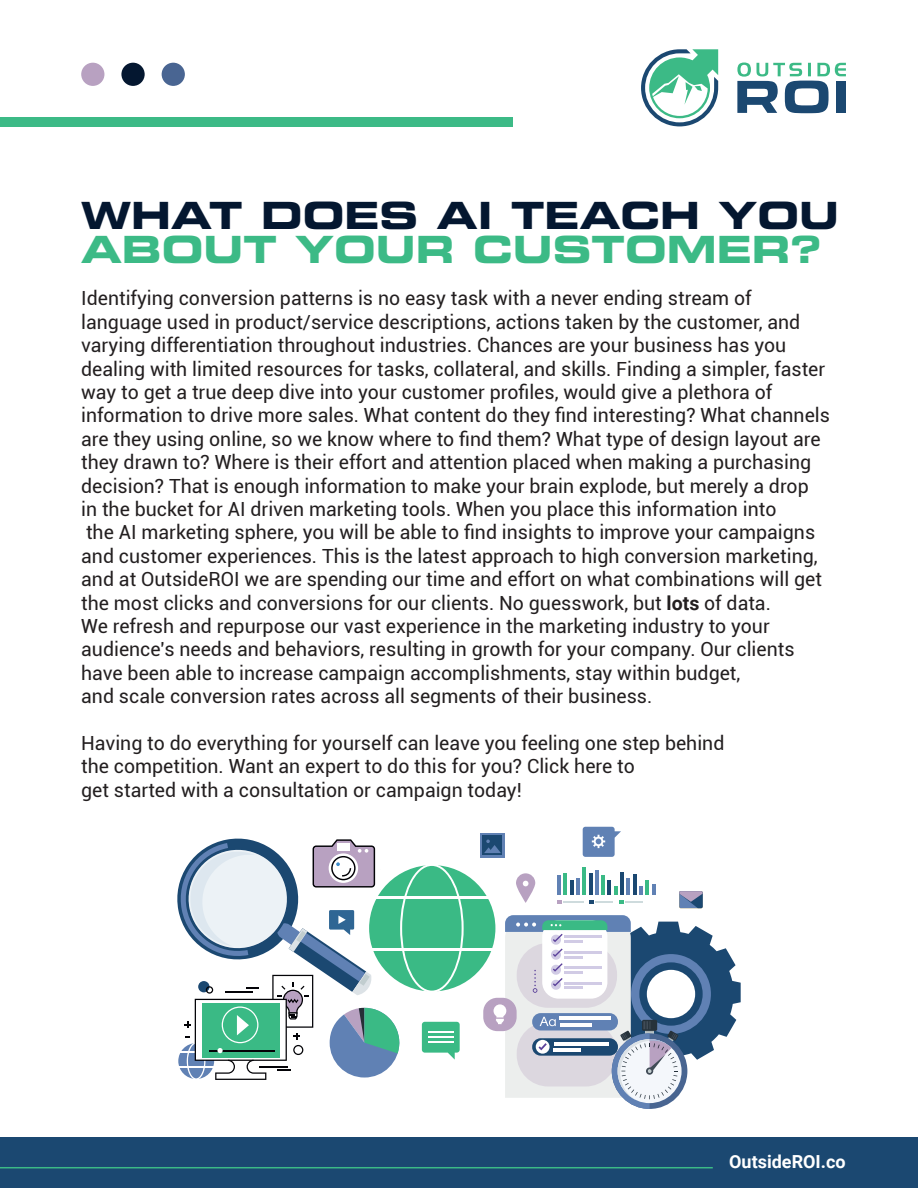
<style>
.page{position:relative;width:918px;height:1188px;background:#fff}
.page>*{position:absolute;margin:0;border:0;box-sizing:border-box;transform-origin:0 0}
.t1{font:37.5px "Eurostile LT Std Bold Ex 2";color:#041730}
.t2{font:37.5px "Eurostile LT Std Bold Ex 2";color:#3cba86}
.t3{font:19.5px/23.4px "Roboto";color:#231f20}
.t4{font:700 18px "Roboto";color:#fff}
.s1{font-weight:700}
</style>
<div class="page">
<div style="left:0;top:1138px;width:918px;height:50px;background:#1b4871"></div>
<hr style="left:0;top:1167px;width:713px;height:1px;background:#3cba86">
<div style="left:0;top:117px;width:513px;height:9px;background:#3cba86"></div>
<svg style="left:737px;top:63px;width:109px;height:50px"></svg>
<div style="left:836px;top:81px;width:10px;height:32px;background:#1b4871"></div>
<svg style="left:641px;top:49px;width:77px;height:77px"></svg>
<div style="left:81px;top:63px;width:23px;height:23px;background:#b8a1c1;border-radius:50%"></div>
<div style="left:121px;top:63px;width:24px;height:23px;background:#041730;border-radius:50%"></div>
<div style="left:162px;top:63px;width:23px;height:23px;background:#496592;border-radius:50%"></div>
<div style="left:480px;top:833px;width:25px;height:25px;background:#6081b4"></div>
<div style="left:482px;top:835px;width:20px;height:20px;background:#1b4871"></div>
<svg style="left:484px;top:840px;width:17px;height:13px"></svg>
<svg style="left:557px;top:900px;width:5px;height:4px"></svg>
<hr style="left:563px;top:901px;width:20px;height:2px;background:#cedbdd">
<svg style="left:652px;top:884px;width:3px;height:11px"></svg>
<hr style="left:646px;top:881px;width:3px;height:14px;background:#3aba85">
<hr style="left:633px;top:875px;width:3px;height:20px;background:#1b4871">
<hr style="left:627px;top:878px;width:3px;height:17px;background:#6081b4">
<hr style="left:620px;top:873px;width:4px;height:22px;background:#1b4871">
<svg style="left:589px;top:886px;width:54px;height:18px"></svg>
<hr style="left:608px;top:880px;width:3px;height:15px;background:#1b4871">
<hr style="left:602px;top:876px;width:3px;height:19px;background:#3aba85">
<hr style="left:595px;top:870px;width:4px;height:25px;background:#6081b4">
<hr style="left:589px;top:874px;width:3px;height:21px;background:#1b4871">
<hr style="left:583px;top:867px;width:3px;height:28px;background:#3aba85">
<hr style="left:576px;top:878px;width:4px;height:17px;background:#6081b4">
<hr style="left:570px;top:881px;width:3px;height:14px;background:#1b4871">
<hr style="left:564px;top:873px;width:3px;height:22px;background:#3aba85">
<hr style="left:557px;top:876px;width:4px;height:19px;background:#6081b4">
<svg style="left:583px;top:827px;width:38px;height:30px"></svg>
<svg style="left:679px;top:891px;width:24px;height:17px"></svg>
<svg style="left:516px;top:873px;width:19px;height:30px"></svg>
<div style="left:483px;top:998px;width:34px;height:33px;background:#b8a1c1;border-radius:14px"></div>
<svg style="left:494px;top:915px;width:247px;height:194px"></svg>
<div style="left:369px;top:865px;width:126px;height:126px;background:#3aba85;border-radius:50%"></div>
<hr style="left:370px;top:896px;width:130px;height:2px;background:#fff">
<hr style="left:370px;top:948px;width:130px;height:2px;background:#fff">
<svg style="left:177px;top:838px;width:287px;height:242px"></svg>
<h1 class="t1" style="left:81px;top:189px;width:759px">WHAT DOES AI TEACH YOU</h1>
<h1 class="t2" style="left:81px;top:223px;width:742px">ABOUT YOUR CUSTOMER?</h1>
<p class="t3" style="left:81px;top:286px;width:750px">Identifying conversion patterns is no easy task with a never ending stream of language used in product/service descriptions, actions taken by the customer, and varying differentiation throughout industries. Chances are your business has you dealing with limited resources for tasks, collateral, and skills. Finding a simpler, faster way to get a true deep dive into your customer profiles, would give a plethora of information to drive more sales. What content do they find interesting? What channels are they using online, so we know where to find them? What type of design layout are they drawn to? Where is their effort and attention placed when making a purchasing decision? That is enough information to make your brain explode, but merely a drop<br>in the bucket for AI driven marketing tools. When you place this information into<br>the AI marketing sphere, you will be able to find insights to improve your campaigns and customer experiences. This is the latest approach to high conversion marketing, and at OutsideROI we are spending our time and effort on what combinations will get the most clicks and conversions for our clients. No guesswork, but <span class="s1">lots</span> of data.<br>We refresh and repurpose our vast experience in the marketing industry to your audience's needs and behaviors, resulting in growth for your company. Our clients have been able to increase campaign accomplishments, stay within budget,<br>and scale conversion rates across all segments of their business.</p>
<p class="t3" style="left:81px;top:731px;width:645px">Having to do everything for yourself can leave you feeling one step behind the competition. Want an expert to do this for you? Click here to<br>get started with a consultation or campaign today!</p>
<p class="t4" style="left:729px;top:1149px;width:118px">OutsideROI.co</p>
</div>
